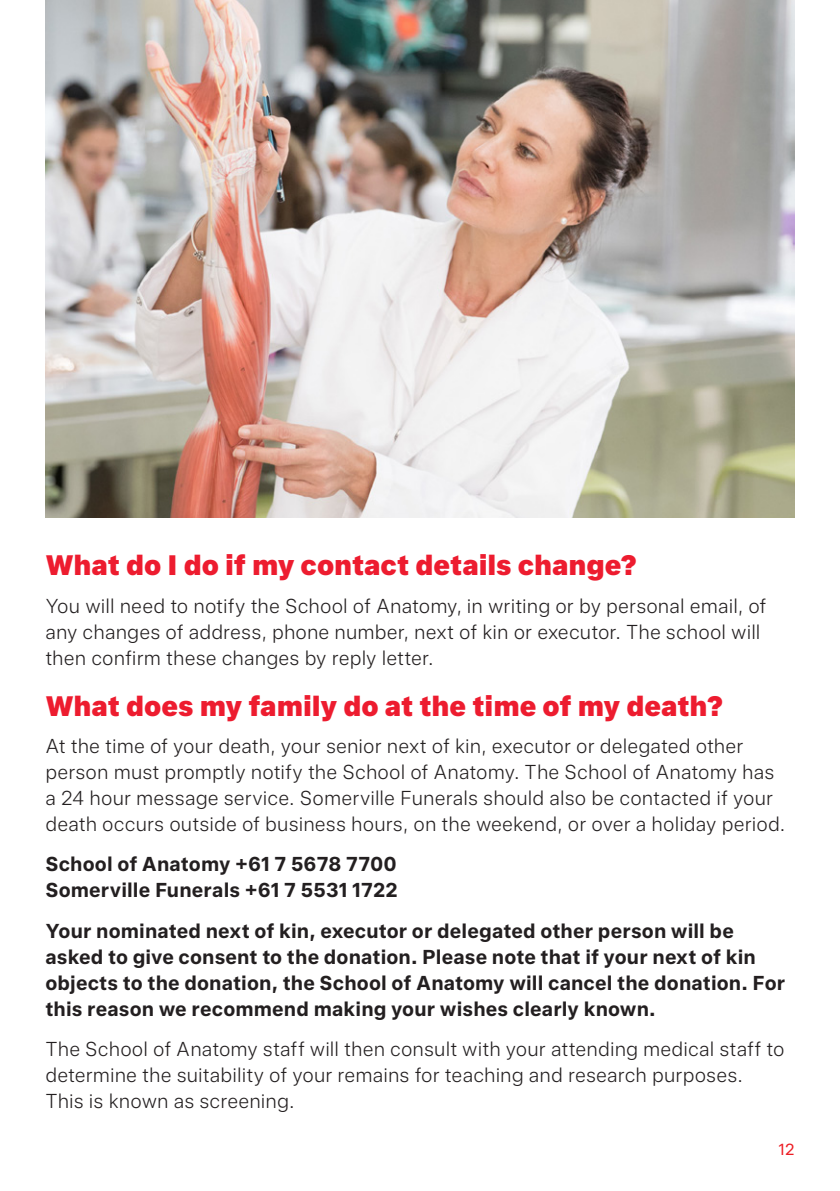
<style>
.page{position:relative;width:840px;height:1191px;background:#fff}
.page>*{position:absolute;margin:0;border:0;box-sizing:border-box;transform-origin:0 0}
.t1{font:800 28px "Griffith Sans Text";letter-spacing:-.005em;color:#ed1c2f}
.t2{font:300 20px/26px "Griffith Sans Text";letter-spacing:.005em;color:#231f20}
.t3{font:700 20px/26px "Griffith Sans Text";letter-spacing:.005em;color:#231f20}
.t4{font:16px "Griffith Sans Text";color:#ed1d24}
</style>
<div class="page">
<img style="left:45px;top:0;width:748px;height:517px">
<h1 class="t1" style="left:45px;top:549px;width:592px">What do I do if my contact details change?</h1>
<p class="t2" style="left:45px;top:593px;width:722px">You will need to notify the School of Anatomy, in writing or by personal email, of any changes of address, phone number, next of kin or executor. The school will then confirm these changes by reply letter.</p>
<h1 class="t1" style="left:45px;top:689px;width:679px">What does my family do at the time of my death?</h1>
<p class="t2" style="left:45px;top:733px;width:741px">At the time of your death, your senior next of kin, executor or delegated other person must promptly notify the School of Anatomy. The School of Anatomy has a 24 hour message service. Somerville Funerals should also be contacted if your death occurs outside of business hours, on the weekend, or over a holiday period.</p>
<p class="t3" style="left:45px;top:851px;width:354px">School of Anatomy +61 7 5678 7700<br>Somerville Funerals +61 7 5531 1722</p>
<p class="t3" style="left:45px;top:917px;width:741px">Your nominated next of kin, executor or delegated other person will be asked to give consent to the donation. Please note that if your next of kin objects to the donation, the School of Anatomy will cancel the donation. For this reason we recommend making your wishes clearly known.</p>
<p class="t2" style="left:45px;top:1035px;width:740px">The School of Anatomy staff will then consult with your attending medical staff to determine the suitability of your remains for teaching and research purposes.<br>This is known as screening.</p>
<p class="t4" style="left:778px;top:1140px;width:17px">12</p>
</div>
